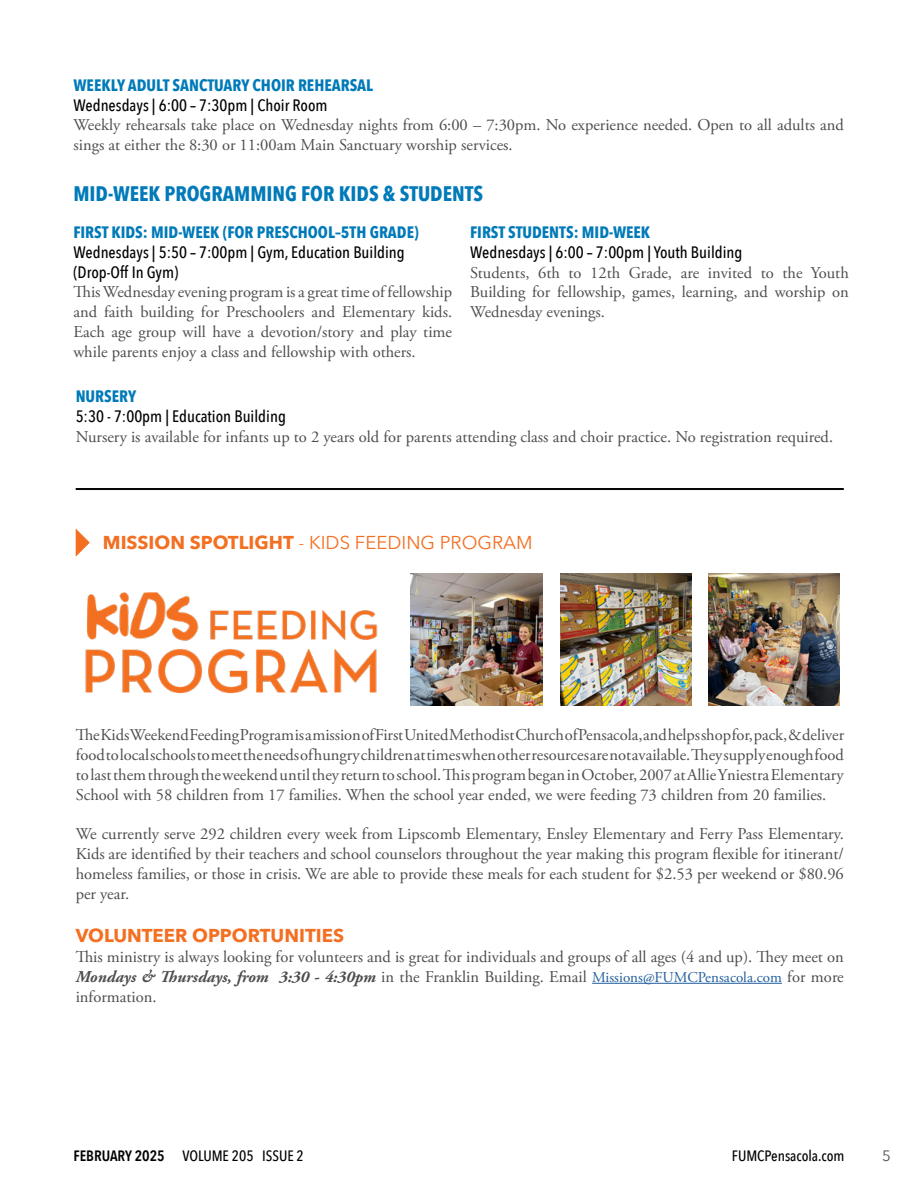
<style>
.page{position:relative;width:918px;height:1188px;background:#fff}
.page>*{position:absolute;margin:0;border:0;box-sizing:border-box;transform-origin:0 0}
.t1{font:700 21px "Avenir Next Condensed";color:#007ab9}
.t2{font:18.6px "Avenir Next";color:#f36f21}
.t3{font:700 18.6px "Avenir Next";color:#f36f21}
.t4{font:16.5px/19.8px "Adobe Garamond Pro";color:#4c4d4f;text-align:justify}
.t5{font:500 16.5px/19.8px "Avenir Next Condensed";color:#000}
.t6{font:700 16.5px "Avenir Next Condensed";color:#007ab9}
.t7{font:500 15px "Avenir Next Condensed";color:#000}
.t8{font:15px "Avenir Next";color:#4c4d4f}
.s1{font-weight:700}
.s2{font-weight:700;font-style:italic}
.s3{font-size:15px;color:#215e9e}
.s4{font-weight:600}
</style>
<div class="page">
<hr style="left:76px;top:488px;width:768px;height:1px;background:#000">
<hr style="left:76px;top:489px;width:768px;height:1px;background:#000">
<svg style="left:76px;top:529px;width:14px;height:28px"></svg>
<hr style="left:592px;top:983px;width:190px;height:1px;background:#215e9e">
<img style="left:85px;top:592px;width:293px;height:102px">
<img style="left:410px;top:574px;width:132px;height:132px">
<img style="left:560px;top:574px;width:132px;height:132px">
<img style="left:708px;top:574px;width:132px;height:131px">
<p class="t6" style="left:73px;top:75px;width:301px">WEEKLY ADULT SANCTUARY CHOIR REHEARSAL</p>
<p class="t5" style="left:73px;top:95px;width:256px">Wednesdays | 6:00 – 7:30pm | Choir Room</p>
<p class="t4" style="left:73px;top:116px;width:772px">Weekly rehearsals take place on Wednesday nights from 6:00 – 7:30pm. No experience needed. Open to all adults and sings at either the 8:30 or 11:00am Main Sanctuary worship services.</p>
<p class="t1" style="left:73px;top:180px;width:411px">MID-WEEK PROGRAMMING FOR KIDS &amp; STUDENTS</p>
<p class="t6" style="left:73px;top:222px;width:347px">FIRST KIDS: MID-WEEK (FOR PRESCHOOL–5TH GRADE)</p>
<p class="t5" style="left:73px;top:242px;width:333px">Wednesdays | 5:50 – 7:00pm | Gym, Education Building (Drop-Off In Gym)</p>
<p class="t4" style="left:73px;top:283px;width:380px">This Wednesday evening program is a great time of fellowship and faith building for Preschoolers and Elementary kids.<br>Each age group will have a devotion/story and play time while parents enjoy a class and fellowship with others.</p>
<p class="t6" style="left:470px;top:222px;width:182px">FIRST STUDENTS: MID-WEEK</p>
<p class="t5" style="left:470px;top:242px;width:274px">Wednesdays | 6:00 – 7:00pm | Youth Building</p>
<p class="t4" style="left:470px;top:263px;width:380px">Students, 6th to 12th Grade, are invited to the Youth Building for fellowship, games, learning, and worship on Wednesday evenings.</p>
<p class="t6" style="left:76px;top:386px;width:62px">NURSERY</p>
<p class="t5" style="left:76px;top:406px;width:212px">5:30 - 7:00pm | Education Building</p>
<p class="t4" style="left:76px;top:427px;width:759px">Nursery is available for infants up to 2 years old for parents attending class and choir practice. No registration required.</p>
<p class="t2" style="left:103px;top:527px;width:431px"><span class="s1">MISSION SPOTLIGHT</span> - KIDS FEEDING PROGRAM</p>
<p class="t4" style="left:76px;top:726px;width:770px">The Kids Weekend Feeding Program is a mission of First United Methodist Church of Pensacola, and helps shop for, pack, &amp; deliver food to local schools to meet the needs of hungry children at times when other resources are not available. They supply enough food to last them through the weekend until they return to school. This program began in October, 2007 at Allie Yniestra Elementary School with 58 children from 17 families. When the school year ended, we were feeding 73 children from 20 families.</p>
<p class="t4" style="left:76px;top:825px;width:770px">We currently serve 292 children every week from Lipscomb Elementary, Ensley Elementary and Ferry Pass Elementary.<br>Kids are identified by their teachers and school counselors throughout the year making this program flexible for itinerant/ homeless families, or those in crisis. We are able to provide these meals for each student for $2.53 per weekend or $80.96 per year.</p>
<p class="t3" style="left:76px;top:920px;width:270px">VOLUNTEER OPPORTUNITIES</p>
<p class="t4" style="left:76px;top:947px;width:770px">This ministry is always looking for volunteers and is great for individuals and groups of all ages (4 and up). They meet on <span class="s2">Mondays &amp; Thursdays, from 3:30 - 4:30pm</span> in the Franklin Building. Email <span class="s3">Missions@FUMCPensacola.com</span> for more information.</p>
<p class="t7" style="left:73px;top:1147px;width:232px"><span class="s4">FEBRUARY 2025</span> VOLUME 205 ISSUE 2</p>
<p class="t7" style="left:732px;top:1147px;width:114px">FUMCPensacola.com</p>
<p class="t8" style="left:882px;top:1143px;width:10px">5</p>
</div>
